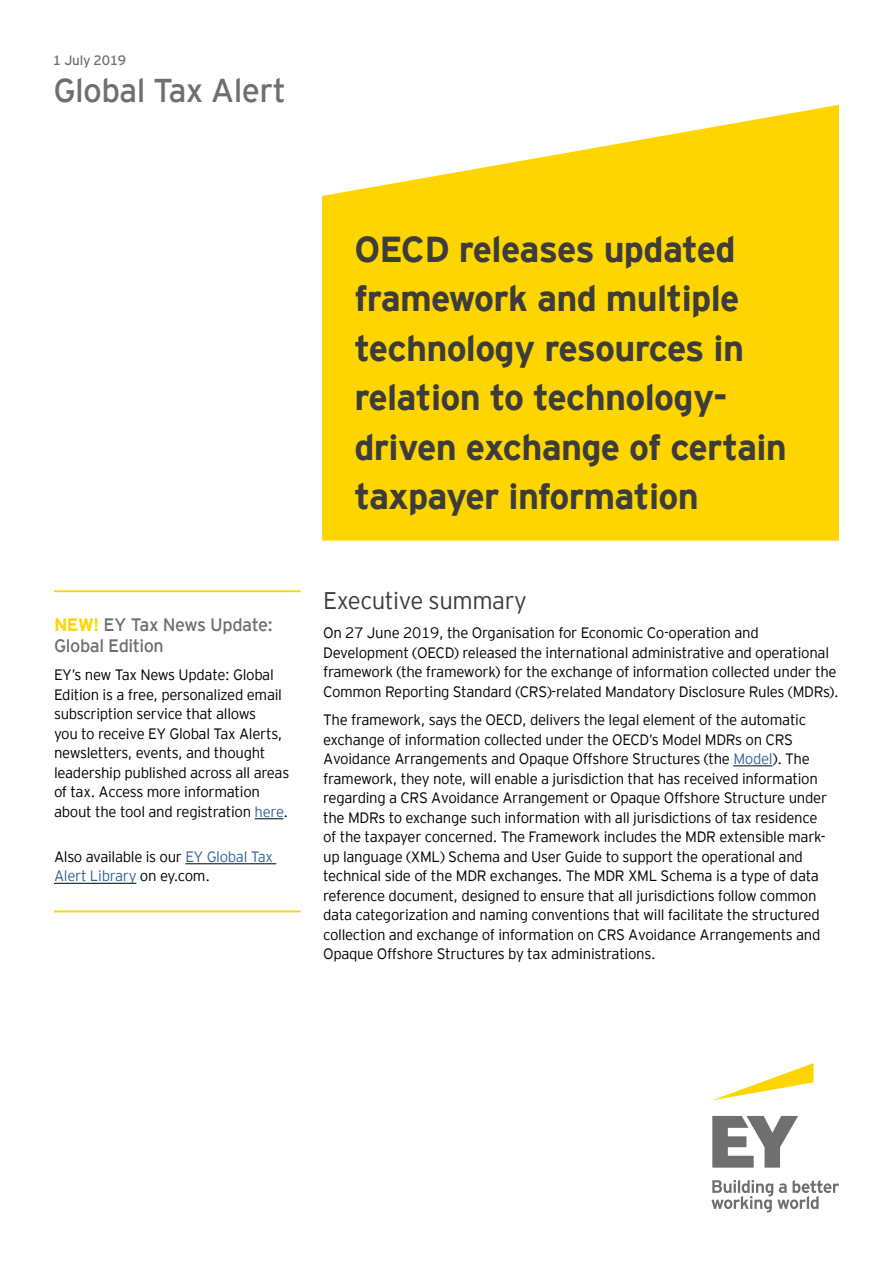
<style>
.page{position:relative;width:893px;height:1263px;background:#fff}
.page>*{position:absolute;margin:0;border:0;box-sizing:border-box;transform-origin:0 0}
.t1{font:700 36px/49.5px "EY Interstate";letter-spacing:-.02em;color:#3c3c3b}
.t2{font:33px "EY Interstate";letter-spacing:-.02em;color:#706f6f}
.t3{font:300 24px "EY Interstate";letter-spacing:-.02em;color:#3c3c3b}
.t4{font:18px/21px "EY Interstate";letter-spacing:-.025em;color:#706f6f}
.t5{font:300 15px/19.5px "EY Interstate";letter-spacing:-.02em;color:#000}
.t6{font:13.5px "EY Interstate";letter-spacing:-.02em;color:#706f6f}
.s1{font-weight:700;color:#ffd500}
.s2{color:#369}
</style>
<div class="page">
<svg style="left:322px;top:105px;width:517px;height:436px;background:#ffd91a"></svg>
<hr style="left:733px;top:766px;width:39px;height:1px;background:#000">
<hr style="left:54px;top:590px;width:247px;height:2px;background:#ffd500">
<svg style="left:255px;top:818px;width:28px;height:1px"></svg>
<hr style="left:185px;top:863px;width:91px;height:1px;background:#000">
<hr style="left:54px;top:883px;width:82px;height:1px;background:#000">
<hr style="left:54px;top:910px;width:247px;height:2px;background:#ffd500">
<svg style="left:713px;top:1063px;width:101px;height:37px"></svg>
<svg style="left:711px;top:1116px;width:128px;height:96px"></svg>
<p class="t6" style="left:53px;top:50px;width:75px">1 July 2019</p>
<h2 class="t2" style="left:53px;top:67px;width:234px">Global Tax Alert</h2>
<p class="t4" style="left:54px;top:613px;width:220px"><span class="s1">NEW!</span> EY Tax News Update:<br>Global Edition</p>
<p class="t5" style="left:54px;top:664px;width:237px">EY’s new Tax News Update: Global Edition is a free, personalized email subscription service that allows<br>you to receive EY Global Tax Alerts, newsletters, events, and thought leadership published across all areas of tax. Access more information about the tool and registration <span class="s2">here</span>.</p>
<p class="t5" style="left:54px;top:846px;width:221px">Also available is our <span class="s2">EY Global Tax<br>Alert Library</span> on ey.com.</p>
<h1 class="t1" style="left:354px;top:222px;width:434px">OECD releases updated framework and multiple technology resources in relation to technology&shy;driven exchange of certain taxpayer information</h1>
<h3 class="t3" style="left:323px;top:584px;width:205px">Executive summary</h3>
<p class="t5" style="left:323px;top:622px;width:517px">On 27 June 2019, the Organisation for Economic Co-operation and Development (OECD) released the international administrative and operational framework (the framework) for the exchange of information collected under the Common Reporting Standard (CRS)-related Mandatory Disclosure Rules (MDRs).</p>
<p class="t5" style="left:323px;top:709px;width:505px">The framework, says the OECD, delivers the legal element of the automatic exchange of information collected under the OECD’s Model MDRs on CRS Avoidance Arrangements and Opaque Offshore Structures (the <span class="s2">Model</span>). The framework, they note, will enable a jurisdiction that has received information regarding a CRS Avoidance Arrangement or Opaque Offshore Structure under the MDRs to exchange such information with all jurisdictions of tax residence of the taxpayer concerned. The Framework includes the MDR extensible mark&shy;up language (XML) Schema and User Guide to support the operational and technical side of the MDR exchanges. The MDR XML Schema is a type of data reference document, designed to ensure that all jurisdictions follow common data categorization and naming conventions that will facilitate the structured collection and exchange of information on CRS Avoidance Arrangements and Opaque Offshore Structures by tax administrations.</p>
</div>
